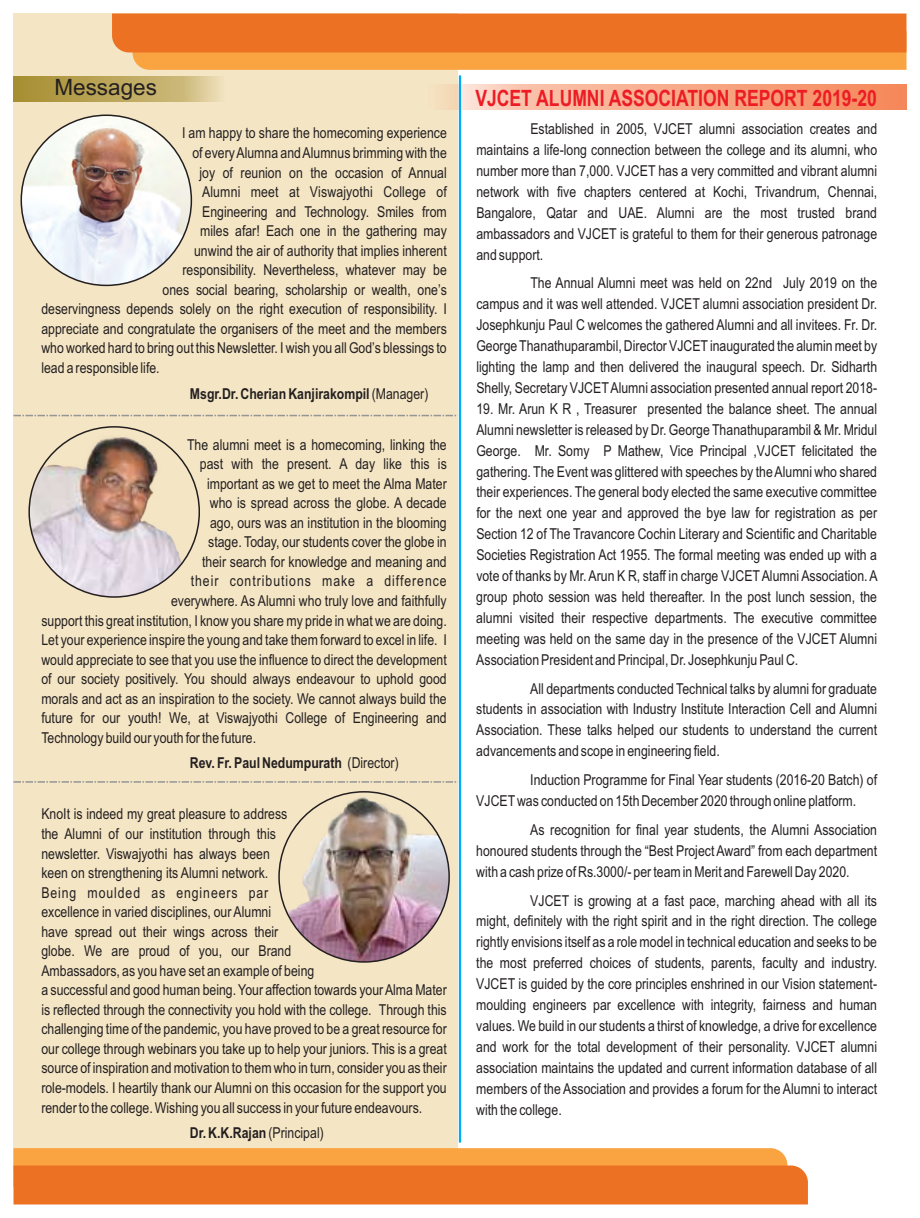
<style>
.page{position:relative;width:920px;height:1218px;background:#fff}
.page>*{position:absolute;margin:0;border:0;box-sizing:border-box;transform-origin:0 0}
.t1{font:700 22.5px "Arial Narrow";color:#ed1c24;scale:.95 1}
.t2{font:22.5px "Arial";color:#231f20}
.t3{font:15px/20.9px "Arial Narrow";color:#231f20;text-align:justify}
.t4{font:700 15px "Arial Narrow";color:#231f20}
.t5{font:15px "Arial Narrow";letter-spacing:.065em;color:#231f20}
.s1{font-weight:400}
</style>
<div class="page">
<div style="left:14px;top:14px;width:444px;height:1155px;background:#f4e5c4"></div>
<img style="left:279px;top:792px;width:170px;height:170px;border-radius:50%">
<svg style="left:445px;top:84px;width:461px;height:25px;background:#f7ac8c"></svg>
<svg style="left:112px;top:14px;width:794px;height:56px;background:#f0812e"></svg>
<hr style="left:459px;top:75px;width:2px;height:1067px;background:#00aeef">
<svg style="left:14px;top:76px;width:206px;height:26px;background:#bfaa61"></svg>
<img style="left:21px;top:115px;width:170px;height:170px;border-radius:50%">
<img style="left:31px;top:429px;width:168px;height:168px">
<svg style="left:14px;top:415px;width:444px;height:1px"></svg>
<svg style="left:14px;top:781px;width:444px;height:1px"></svg>
<svg style="left:14px;top:1148px;width:794px;height:56px;background:#f0812e"></svg>
<h1 class="t2" style="left:54px;top:79px;width:104px">Messages</h1>
<h1 class="t1" style="left:475px;top:89px;width:424px">VJCET ALUMNI ASSOCIATION REPORT 2019-20</h1>
<p class="t3" style="left:182px;top:124px;width:266px">I am happy to share the homecoming experience</p>
<p class="t3" style="left:192px;top:144px;width:256px">of every Alumna and Alumnus brimming with the</p>
<p class="t3" style="left:199px;top:163px;width:249px">joy of reunion on the occasion of Annual</p>
<p class="t3" style="left:202px;top:183px;width:246px">Alumni meet at Viswajyothi College of</p>
<p class="t3" style="left:202px;top:202px;width:246px">Engineering and Technology. Smiles from</p>
<p class="t3" style="left:200px;top:222px;width:248px">miles afar! Each one in the gathering may</p>
<p class="t3" style="left:194px;top:241px;width:254px">unwind the air of authority that implies inherent</p>
<p class="t3" style="left:183px;top:261px;width:266px">responsibility. Nevertheless, whatever may be</p>
<p class="t3" style="left:163px;top:280px;width:286px">ones social bearing, scholarship or wealth, one’s</p>
<p class="t3" style="left:41px;top:300px;width:407px">deservingness depends solely on the right execution of responsibility. I</p>
<p class="t3" style="left:41px;top:319px;width:407px">appreciate and congratulate the organisers of the meet and the members</p>
<p class="t3" style="left:41px;top:339px;width:407px">who worked hard to bring out this Newsletter. I wish you all God’s blessings to</p>
<p class="t3" style="left:41px;top:359px;width:120px">lead a responsible life.</p>
<p class="t4" style="left:190px;top:388px;width:240px">Msgr.Dr. Cherian Kanjirakompil <span class="s1">(Manager)</span></p>
<p class="t3" style="left:187px;top:435px;width:261px">The alumni meet is a homecoming, linking the</p>
<p class="t3" style="left:200px;top:455px;width:248px">past with the present. A day like this is</p>
<p class="t3" style="left:207px;top:474px;width:241px">important as we get to meet the Alma Mater</p>
<p class="t3" style="left:210px;top:494px;width:238px">who is spread across the globe. A decade</p>
<p class="t3" style="left:210px;top:513px;width:238px">ago, ours was an institution in the blooming</p>
<p class="t3" style="left:208px;top:533px;width:240px">stage. Today, our students cover the globe in</p>
<p class="t3" style="left:202px;top:552px;width:246px">their search for knowledge and meaning and</p>
<p class="t5" style="left:191px;top:575px;width:258px">their contributions make a difference</p>
<p class="t3" style="left:171px;top:591px;width:277px">everywhere. As Alumni who truly love and faithfully</p>
<p class="t3" style="left:41px;top:611px;width:407px">support this great institution, I know you share my pride in what we are doing.</p>
<p class="t3" style="left:41px;top:631px;width:407px">Let your experience inspire the young and take them forward to excel in life. I</p>
<p class="t3" style="left:41px;top:650px;width:407px">would appreciate to see that you use the influence to direct the development</p>
<p class="t3" style="left:41px;top:670px;width:407px">of our society positively. You should always endeavour to uphold good</p>
<p class="t3" style="left:41px;top:689px;width:407px">morals and act as an inspiration to the society. We cannot always build the</p>
<p class="t3" style="left:41px;top:709px;width:407px">future for our youth! We, at Viswajyothi College of Engineering and</p>
<p class="t3" style="left:41px;top:728px;width:216px">Technology build our youth for the future.</p>
<p class="t4" style="left:190px;top:757px;width:210px">Rev. Fr. Paul Nedumpurath <span class="s1">(Director)</span></p>
<p class="t3" style="left:41px;top:806px;width:407px;line-height:19.5px;text-align:left">KnoIt is indeed my great pleasure to address<br>the Alumni of our institution through this<br>newsletter. Viswajyothi has always been<br>keen on strengthening its Alumni network.<br>Being moulded as engineers par<br>excellence in varied disciplines, our Alumni<br>have spread out their wings across their<br>globe. We are proud of you, our Brand<br>Ambassadors, as you have set an example of being<br>a successful and good human being. Your affection towards your Alma Mater is reflected through the connectivity you hold with the college. Through this challenging time of the pandemic, you have proved to be a great resource for our college through webinars you take up to help your juniors. This is a great source of inspiration and motivation to them who in turn, consider you as their role-models. I heartily thank our Alumni on this occasion for the support you render to the college. Wishing you all success in your future endeavours.</p>
<p class="t4" style="left:190px;top:1127px;width:135px">Dr. K.K.Rajan <span class="s1">(Principal)</span></p>
<p class="t3" style="left:476px;top:120px;width:402px;text-indent:54px">Established in 2005, VJCET alumni association creates and maintains a life-long connection between the college and its alumni, who number more than 7,000. VJCET has a very committed and vibrant alumni network with five chapters centered at Kochi, Trivandrum, Chennai, Bangalore, Qatar and UAE. Alumni are the most trusted brand ambassadors and VJCET is grateful to them for their generous patronage and support.</p>
<p class="t3" style="left:476px;top:274px;width:402px;text-indent:54px">The Annual Alumni meet was held on 22nd July 2019 on the campus and it was well attended. VJCET alumni association president Dr.<br>Josephkunju Paul C welcomes the gathered Alumni and all invitees. Fr. Dr.<br>George Thanathuparambil, Director VJCET inaugurated the alumin meet by lighting the lamp and then delivered the inaugural speech. Dr. Sidharth Shelly, Secretary VJCET Alumni association presented annual report 2018-</p>
<p class="t3" style="left:476px;top:399px;width:403px">19. Mr. Arun K R , Treasurer presented the balance sheet. The annual Alumni newsletter is released by Dr. George Thanathuparambil &amp; Mr. Mridul George. Mr. Somy P Mathew, Vice Principal ,VJCET felicitated the gathering. The Event was glittered with speeches by the Alumni who shared their experiences. The general body elected the same executive committee for the next one year and approved the bye law for registration as per Section 12 of The Travancore Cochin Literary and Scientific and Charitable Societies Registration Act 1955. The formal meeting was ended up with a vote of thanks by Mr. Arun K R, staff in charge VJCET Alumni Association. A group photo session was held thereafter. In the post lunch session, the alumni visited their respective departments. The executive committee meeting was held on the same day in the presence of the VJCET Alumni Association President and Principal, Dr. Josephkunju Paul C.</p>
<p class="t3" style="left:476px;top:679px;width:402px;text-indent:54px">All departments conducted Technical talks by alumni for graduate students in association with Industry Institute Interaction Cell and Alumni Association. These talks helped our students to understand the current advancements and scope in engineering field.</p>
<p class="t3" style="left:476px;top:770px;width:402px;text-indent:54px">Induction Programme for Final Year students (2016-20 Batch) of<br>VJCET was conducted on 15th December 2020 through online platform.</p>
<p class="t3" style="left:476px;top:820px;width:402px;text-indent:54px">As recognition for final year students, the Alumni Association honoured students through the “Best Project Award” from each department with a cash prize of Rs.3000/- per team in Merit and Farewell Day 2020.</p>
<p class="t3" style="left:476px;top:891px;width:402px;text-indent:54px">VJCET is growing at a fast pace, marching ahead with all its might, definitely with the right spirit and in the right direction. The college rightly envisions itself as a role model in technical education and seeks to be the most preferred choices of students, parents, faculty and industry.<br>VJCET is guided by the core principles enshrined in our Vision statement&shy;moulding engineers par excellence with integrity, fairness and human values. We build in our students a thirst of knowledge, a drive for excellence and work for the total development of their personality. VJCET alumni association maintains the updated and current information database of all members of the Association and provides a forum for the Alumni to interact with the college.</p>
</div>
